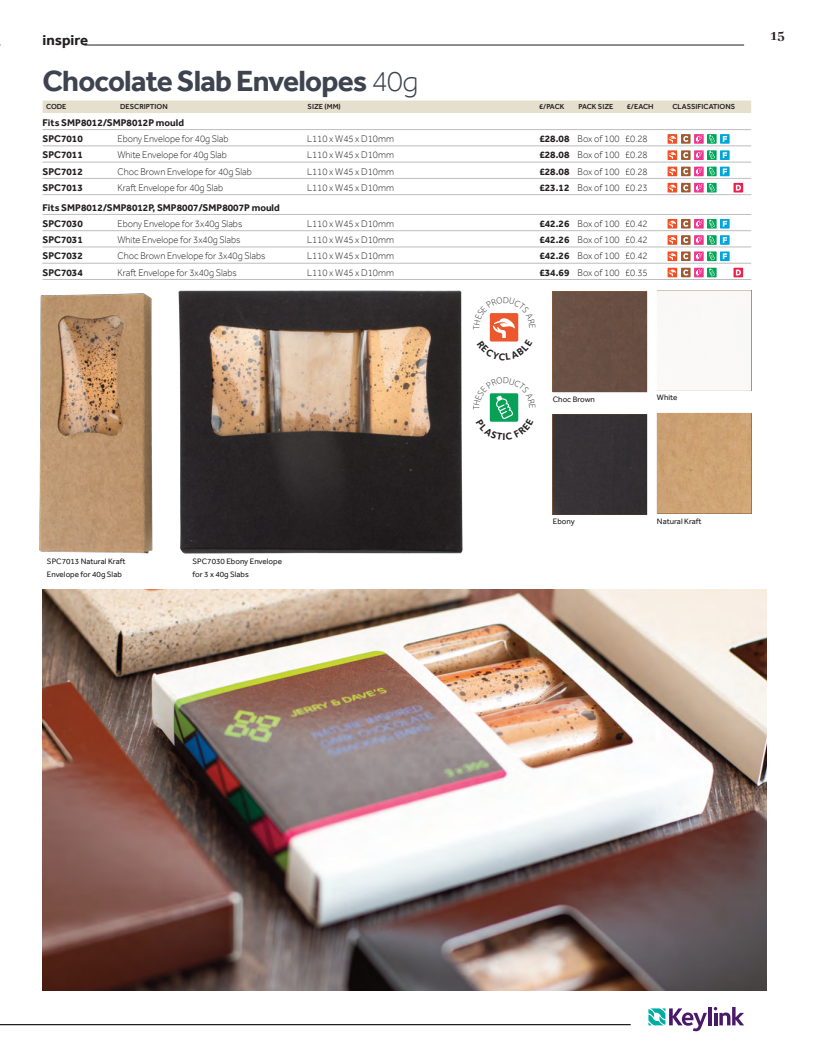
<style>
.page{position:relative;width:815px;height:1053px;background:#fff}
.page>*{position:absolute;margin:0;border:0;box-sizing:border-box;transform-origin:0 0}
.t1{font:700 30px "Effra";letter-spacing:-.025em;color:#3e444f}
.t2{font:700 15px "Effra";color:#231f20}
.t3{font:800 15px "Abhaya Libre";color:#231f20}
.t4{font:300 10px "Effra";color:#231f20;scale:.94 1}
.t5{font:700 10px "Effra";color:#231f20}
.t6{font:8.12px/12.1px "Effra";color:#231f20}
.t7{font:500 7.5px "Effra";color:#231f20}
.s1{font-weight:300}
.s2{font-weight:700}
</style>
<div class="page">
<img style="left:43px;top:589px;width:723px;height:401px">
<hr style="left:0;top:1023px;width:631px;height:2px;background:#231f20">
<hr style="left:708px;top:1006px;width:3px;height:19px;background:#4a1967">
<svg style="left:714px;top:1007px;width:30px;height:18px"></svg>
<svg style="left:648px;top:1008px;width:59px;height:23px"></svg>
<hr style="left:85px;top:45px;width:659px;height:1px;background:#231f20">
<div style="left:43px;top:100px;width:708px;height:13px;background:#e5e0ce"></div>
<hr style="left:43px;top:129px;width:708px;height:1px;background:#bcbdc0">
<hr style="left:43px;top:145px;width:708px;height:1px;background:#bcbdc0">
<svg style="left:668px;top:134px;width:62px;height:10px"></svg>
<hr style="left:43px;top:162px;width:708px;height:1px;background:#bcbdc0">
<svg style="left:668px;top:150px;width:62px;height:10px"></svg>
<hr style="left:43px;top:178px;width:708px;height:1px;background:#bcbdc0">
<svg style="left:668px;top:167px;width:62px;height:9px"></svg>
<hr style="left:43px;top:194px;width:708px;height:1px;background:#bcbdc0">
<svg style="left:668px;top:183px;width:49px;height:9px"></svg>
<svg style="left:733px;top:183px;width:10px;height:9px"></svg>
<hr style="left:43px;top:214px;width:708px;height:1px;background:#bcbdc0">
<hr style="left:43px;top:230px;width:708px;height:1px;background:#bcbdc0">
<svg style="left:668px;top:219px;width:62px;height:9px"></svg>
<hr style="left:43px;top:247px;width:708px;height:1px;background:#bcbdc0">
<svg style="left:668px;top:235px;width:62px;height:10px"></svg>
<hr style="left:43px;top:263px;width:708px;height:1px;background:#bcbdc0">
<svg style="left:668px;top:251px;width:62px;height:10px"></svg>
<hr style="left:43px;top:279px;width:708px;height:1px;background:#bcbdc0">
<svg style="left:668px;top:268px;width:49px;height:9px"></svg>
<svg style="left:733px;top:268px;width:10px;height:9px"></svg>
<img style="left:39px;top:290px;width:424px;height:264px">
<div style="left:553px;top:291px;width:94px;height:101px;background:#695043"></div>
<img style="left:657px;top:413px;width:94px;height:100px">
<div style="left:553px;top:414px;width:94px;height:100px;background:#363134"></div>
<svg style="left:489px;top:313px;width:30px;height:29px"></svg>
<svg style="left:489px;top:393px;width:30px;height:29px"></svg>
<p class="t2" style="left:43px;top:31px;width:47px">inspire</p>
<p class="t1" style="left:43px;top:63px;width:378px">Chocolate Slab Envelopes <span class="s1">40g</span></p>
<p class="t7" style="left:46px;top:102px;width:22px">CODE</p>
<p class="t7" style="left:120px;top:102px;width:49px">DESCRIPTION</p>
<p class="t7" style="left:308px;top:102px;width:35px">SIZE (MM)</p>
<p class="t7" style="left:539px;top:102px;width:27px">£/PACK</p>
<p class="t7" style="left:578px;top:102px;width:37px">PACK SIZE</p>
<p class="t7" style="left:627px;top:102px;width:28px">£/EACH</p>
<p class="t7" style="left:673px;top:102px;width:64px">CLASSIFICATIONS</p>
<p class="t5" style="left:43px;top:116px;width:143px">Fits SMP8012/SMP8012P mould</p>
<p class="t5" style="left:43px;top:133px;width:42px">SPC7010</p>
<p class="t4" style="left:117px;top:133px;width:120px">Ebony Envelope for 40g Slab</p>
<p class="t4" style="left:307px;top:133px;width:94px">L110 x W45 x D10mm</p>
<p class="t4" style="left:539px;top:133px;width:117px"><span class="s2">£28.08</span> Box of 100 £0.28</p>
<p class="t5" style="left:43px;top:149px;width:42px">SPC7011</p>
<p class="t4" style="left:117px;top:149px;width:118px">White Envelope for 40g Slab</p>
<p class="t4" style="left:307px;top:149px;width:94px">L110 x W45 x D10mm</p>
<p class="t4" style="left:539px;top:149px;width:117px"><span class="s2">£28.08</span> Box of 100 £0.28</p>
<p class="t5" style="left:43px;top:165px;width:42px">SPC7012</p>
<p class="t4" style="left:117px;top:165px;width:144px">Choc Brown Envelope for 40g Slab</p>
<p class="t4" style="left:307px;top:165px;width:94px">L110 x W45 x D10mm</p>
<p class="t4" style="left:539px;top:165px;width:117px"><span class="s2">£28.08</span> Box of 100 £0.28</p>
<p class="t5" style="left:43px;top:181px;width:42px">SPC7013</p>
<p class="t4" style="left:117px;top:181px;width:114px">Kraft Envelope for 40g Slab</p>
<p class="t4" style="left:307px;top:181px;width:94px">L110 x W45 x D10mm</p>
<p class="t4" style="left:539px;top:181px;width:117px"><span class="s2">£23.12</span> Box of 100 £0.23</p>
<p class="t5" style="left:43px;top:201px;width:239px">Fits SMP8012/SMP8012P, SMP8007/SMP8007P mould</p>
<p class="t5" style="left:43px;top:217px;width:42px">SPC7030</p>
<p class="t4" style="left:117px;top:217px;width:134px">Ebony Envelope for 3x40g Slabs</p>
<p class="t4" style="left:307px;top:217px;width:94px">L110 x W45 x D10mm</p>
<p class="t4" style="left:539px;top:217px;width:117px"><span class="s2">£42.26</span> Box of 100 £0.42</p>
<p class="t5" style="left:43px;top:234px;width:42px">SPC7031</p>
<p class="t4" style="left:117px;top:234px;width:133px">White Envelope for 3x40g Slabs</p>
<p class="t4" style="left:307px;top:234px;width:94px">L110 x W45 x D10mm</p>
<p class="t4" style="left:539px;top:234px;width:117px"><span class="s2">£42.26</span> Box of 100 £0.42</p>
<p class="t5" style="left:43px;top:250px;width:42px">SPC7032</p>
<p class="t4" style="left:117px;top:250px;width:159px">Choc Brown Envelope for 3x40g Slabs</p>
<p class="t4" style="left:307px;top:250px;width:94px">L110 x W45 x D10mm</p>
<p class="t4" style="left:539px;top:250px;width:117px"><span class="s2">£42.26</span> Box of 100 £0.42</p>
<p class="t5" style="left:43px;top:266px;width:42px">SPC7034</p>
<p class="t4" style="left:117px;top:266px;width:128px">Kraft Envelope for 3x40g Slabs</p>
<p class="t4" style="left:307px;top:266px;width:94px">L110 x W45 x D10mm</p>
<p class="t4" style="left:539px;top:266px;width:117px"><span class="s2">£34.69</span> Box of 100 £0.35</p>
<p class="t3" style="left:771px;top:27px;width:16px">15</p>
<p class="t6" style="left:47px;top:555px;width:80px">SPC7013 Natural Kraft<br>Envelope for 40g Slab</p>
<p class="t6" style="left:193px;top:555px;width:91px">SPC7030 Ebony Envelope for 3 x 40g Slabs</p>
<p class="t6" style="left:553px;top:393px;width:44px">Choc Brown</p>
<p class="t6" style="left:553px;top:515px;width:23px">Ebony</p>
<p class="t6" style="left:657px;top:391px;width:22px">White</p>
<p class="t6" style="left:657px;top:515px;width:46px">Natural Kraft</p>
</div>
